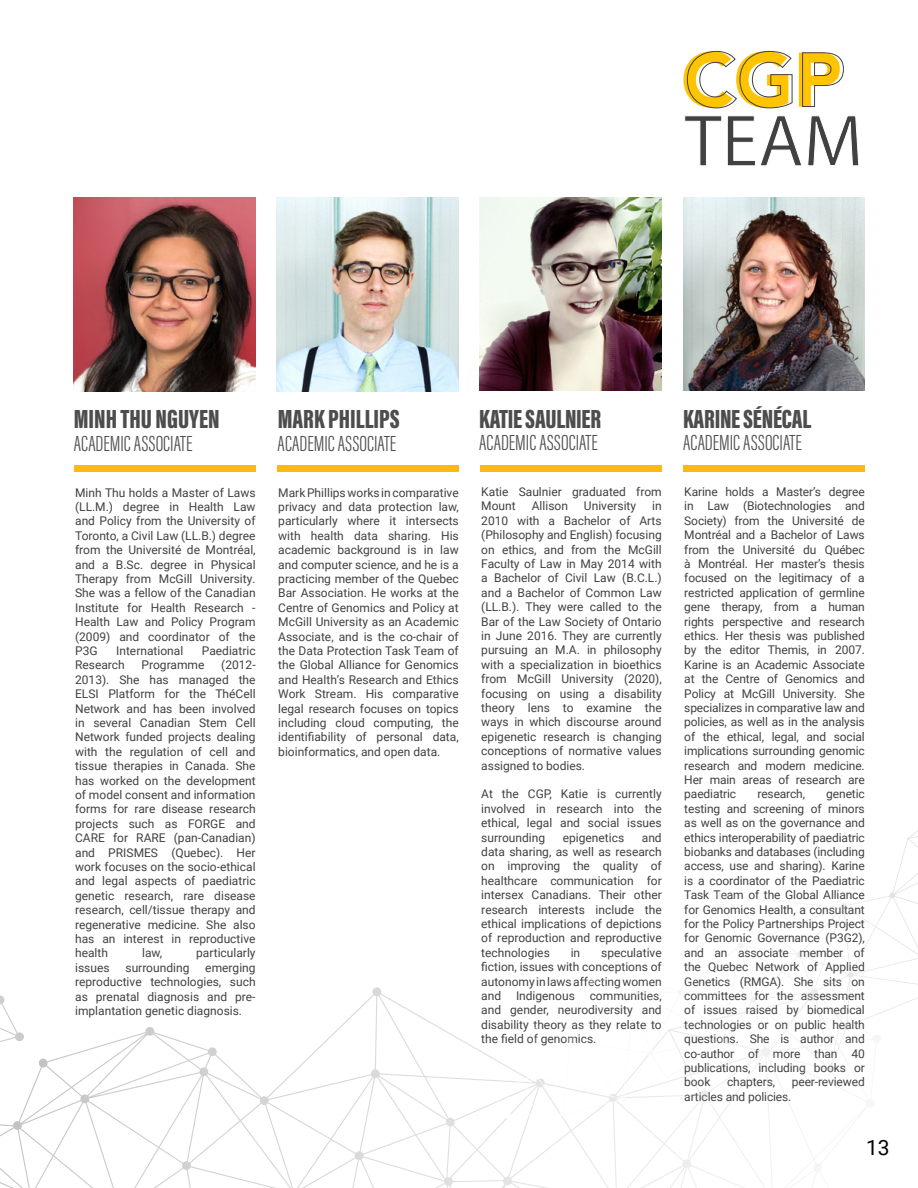
<style>
.page{position:relative;width:918px;height:1188px;background:#fff}
.page>*{position:absolute;margin:0;border:0;box-sizing:border-box;transform-origin:0 0}
.t1{font:900 27px "Acumin Pro Extra Cond";letter-spacing:-.005em;color:#4d4d4f}
.t2{font:300 22.5px "Acumin Pro Extra Cond";color:#4d4d4f}
.t3{font:21px "Roboto";color:#000}
.t4{font:12px/14.4px "Roboto";color:#414042;text-align:justify}
</style>
<div class="page">
<svg style="left:683px;top:51px;width:161px;height:58px"></svg>
<svg style="left:684px;top:115px;width:175px;height:51px"></svg>
<img style="left:74px;top:198px;width:182px;height:193px">
<div style="left:74px;top:465px;width:182px;height:7px;background:#fdb913"></div>
<img style="left:277px;top:198px;width:182px;height:193px">
<div style="left:277px;top:465px;width:182px;height:7px;background:#fdb913"></div>
<img style="left:480px;top:197px;width:182px;height:194px">
<div style="left:480px;top:465px;width:182px;height:7px;background:#fdb913"></div>
<img style="left:683px;top:197px;width:182px;height:194px">
<div style="left:683px;top:465px;width:182px;height:7px;background:#fdb913"></div>
<svg style="left:0;top:987px;width:807px;height:201px"></svg>
<svg style="left:489px;top:831px;width:429px;height:288px"></svg>
<h1 class="t1" style="left:74px;top:402px;width:147px">MINH THU NGUYEN</h1>
<h2 class="t2" style="left:74px;top:430px;width:120px">ACADEMIC ASSOCIATE</h2>
<p class="t4" style="left:75px;top:485px;width:182px">Minh Thu holds a Master of Laws (LL.M.) degree in Health Law and Policy from the University of Toronto, a Civil Law (LL.B.) degree from the Université de Montréal, and a B.Sc. degree in Physical Therapy from McGill University.<br>She was a fellow of the Canadian Institute for Health Research - Health Law and Policy Program (2009) and coordinator of the P3G</p>
<p class="t4" style="left:116px;top:643px;width:69px">International</p>
<p class="t4" style="left:202px;top:643px;width:55px">Paediatric</p>
<p class="t4" style="left:75px;top:657px;width:51px">Research</p>
<p class="t4" style="left:142px;top:657px;width:64px">Programme</p>
<p class="t4" style="left:75px;top:657px;width:182px;text-indent:146px">(2012- 2013). She has managed the ELSI Platform for the ThéCell Network and has been involved in several Canadian Stem Cell Network funded projects dealing with the regulation of cell and tissue therapies in Canada. She has worked on the development of model consent and information forms for rare disease research projects such as FORGE and CARE for RARE (pan-Canadian) and PRISMES (Quebec). Her work focuses on the socio-ethical and legal aspects of paediatric genetic research, rare disease research, cell/tissue therapy and regenerative medicine. She also has an interest in reproductive health</p>
<p class="t4" style="left:142px;top:945px;width:22px">law,</p>
<p class="t4" style="left:196px;top:945px;width:61px">particularly</p>
<p class="t4" style="left:75px;top:960px;width:36px">issues</p>
<p class="t4" style="left:126px;top:960px;width:65px">surrounding</p>
<p class="t4" style="left:75px;top:960px;width:182px;text-indent:130px">emerging reproductive technologies, such as prenatal diagnosis and pre&shy;implantation genetic diagnosis.</p>
<h1 class="t1" style="left:278px;top:402px;width:124px">MARK PHILLIPS</h1>
<h2 class="t2" style="left:278px;top:430px;width:120px">ACADEMIC ASSOCIATE</h2>
<p class="t4" style="left:278px;top:485px;width:182px">Mark Phillips works in comparative privacy and data protection law, particularly where it intersects with health data sharing. His academic background is in law and computer science, and he is a practicing member of the Quebec Bar Association. He works at the Centre of Genomics and Policy at McGill University as an Academic Associate, and is the co-chair of the Data Protection Task Team of the Global Alliance for Genomics and Health’s Research and Ethics Work Stream. His comparative legal research focuses on topics including cloud computing, the identifiability of personal data, bioinformatics, and open data.</p>
<h1 class="t1" style="left:479px;top:402px;width:123px">KATIE SAULNIER</h1>
<h2 class="t2" style="left:479px;top:429px;width:120px">ACADEMIC ASSOCIATE</h2>
<p class="t4" style="left:481px;top:484px;width:182px">Katie Saulnier graduated from<br>Mount</p>
<p class="t4" style="left:532px;top:498px;width:38px">Allison</p>
<p class="t4" style="left:584px;top:498px;width:54px">University</p>
<p class="t4" style="left:481px;top:498px;width:182px;text-indent:171px">in 2010 with a Bachelor of Arts (Philosophy and English) focusing on ethics, and from the McGill Faculty of Law in May 2014 with a Bachelor of Civil Law (B.C.L.) and a Bachelor of Common Law (LL.B.). They were called to the Bar of the Law Society of Ontario in June 2016. They are currently pursuing an M.A. in philosophy with a specialization in bioethics from McGill University (2020), focusing on using a disability theory lens to examine the ways in which discourse around epigenetic research is changing conceptions of normative values assigned to bodies.</p>
<p class="t4" style="left:481px;top:786px;width:182px">At the CGP, Katie is currently involved in research into the ethical, legal and social issues surrounding</p>
<p class="t4" style="left:481px;top:830px;width:182px;text-indent:161px">and data sharing, as well as research on improving the quality of healthcare communication for intersex Canadians. Their other research interests include the ethical implications of depictions of reproduction and reproductive technologies</p>
<p class="t4" style="left:563px;top:830px;width:63px">epigenetics</p>
<p class="t4" style="left:481px;top:945px;width:182px;text-indent:120px">speculative fiction, issues with conceptions of autonomy in laws affecting women and Indigenous communities, and gender, neurodiversity and disability theory as they relate to the field of genomics.</p>
<p class="t4" style="left:571px;top:945px;width:11px">in</p>
<h1 class="t1" style="left:683px;top:402px;width:130px">KARINE SÉNÉCAL</h1>
<h2 class="t2" style="left:683px;top:429px;width:120px">ACADEMIC ASSOCIATE</h2>
<p class="t4" style="left:684px;top:484px;width:182px">Karine holds a Master’s degree in Law (Biotechnologies and Society) from the Université de Montréal and a Bachelor of Laws from the Université du Québec à Montréal. Her master’s thesis focused on the legitimacy of a restricted application of germline gene therapy, from a human rights perspective and research ethics. Her thesis was published by the editor Themis, in 2007.<br>Karine is an Academic Associate at the Centre of Genomics and Policy at McGill University. She specializes in comparative law and policies, as well as in the analysis of the ethical, legal, and social implications surrounding genomic research and modern medicine.<br>Her main areas of research are paediatric</p>
<p class="t4" style="left:757px;top:786px;width:49px">research,</p>
<p class="t4" style="left:684px;top:786px;width:182px;text-indent:142px">genetic testing and screening of minors as well as on the governance and ethics interoperability of paediatric biobanks and databases (including access, use and sharing). Karine is a coordinator of the Paediatric Task Team of the Global Alliance for Genomics Health, a consultant for the Policy Partnerships Project for Genomic Governance (P3G2), and an associate member of the Quebec Network of Applied Genetics (RMGA). She sits on committees for the assessment of issues raised by biomedical technologies or on public health questions. She is author and co-author of more than 40 publications, including books or book</p>
<p class="t4" style="left:727px;top:1074px;width:50px">chapters,</p>
<p class="t4" style="left:792px;top:1074px;width:74px">peer-reviewed</p>
<p class="t4" style="left:684px;top:1089px;width:109px">articles and policies.</p>
<h3 class="t3" style="left:866px;top:1133px;width:25px">13</h3>
</div>
